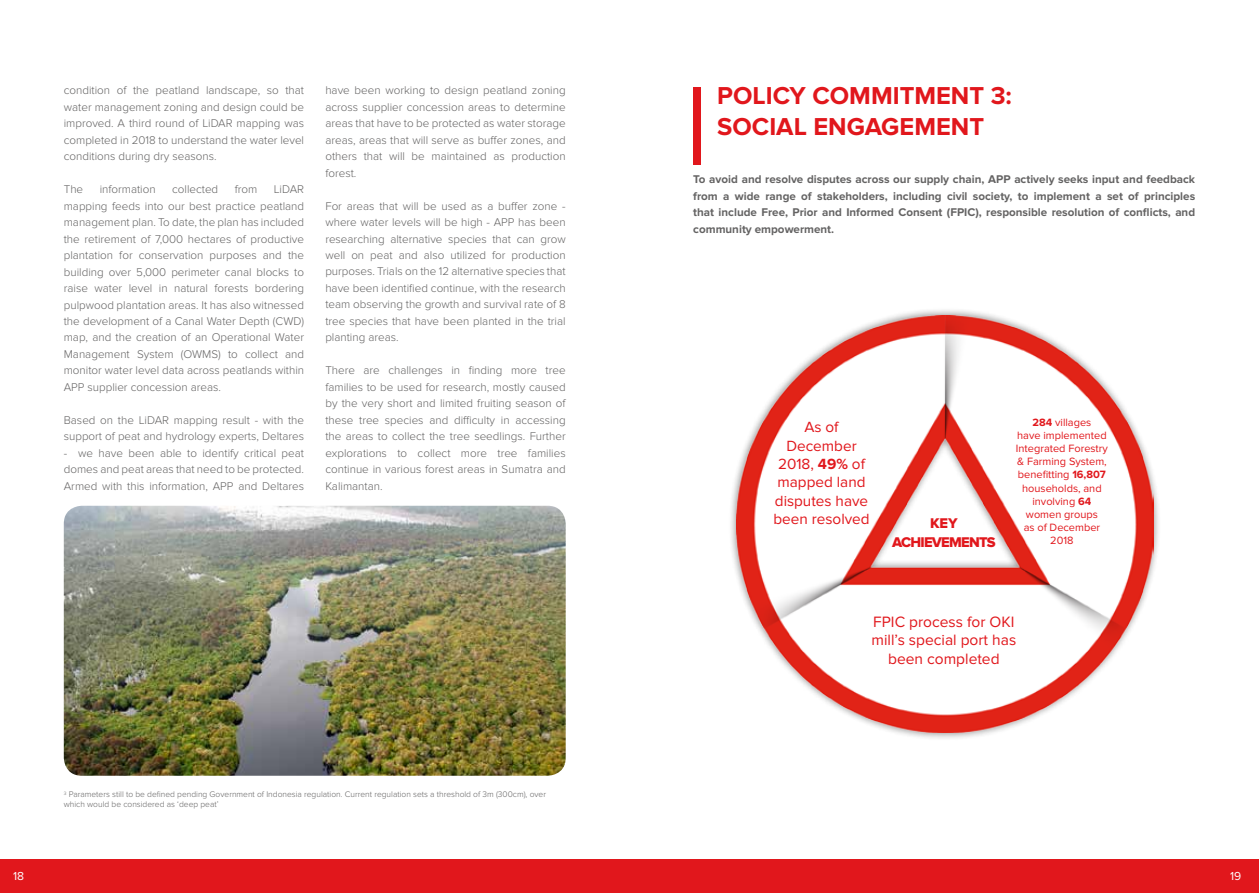
<style>
.page{position:relative;width:1259px;height:893px;background:#fff}
.page>*{position:absolute;margin:0;border:0;box-sizing:border-box;transform-origin:0 0}
.t1{font:700 25.35px/30.5px "Proxima Nova";color:#e1171c}
.t2{font:15.6px/18.6px "Proxima Nova";color:#e1171c;text-align:center}
.t3{font:15.3px/18.3px "Proxima Nova";color:#e1171c;text-align:center}
.t4{font:14.55px/19.5px "Proxima Nova Extrabld";letter-spacing:-.05em;color:#e1171c;text-align:center}
.t5{font:12px "Proxima Nova";color:#fff}
.t6{font:300 11.7px/16.5px "Proxima Nova";color:#646363;text-align:justify}
.t7{font:700 11.7px/16.5px "Proxima Nova";color:#646363;text-align:justify}
.t8{font:10.95px/13.2px "Proxima Nova";color:#e1171c;text-align:center}
.t9{font:300 8.4px/10.2px "Proxima Nova";color:#646363}
.s1{font-weight:700}
</style>
<div class="page">
<img style="left:64px;top:506px;width:502px;height:270px">
<div style="left:0;top:860px;width:1259px;height:33px;background:#e1171c"></div>
<div style="left:693px;top:87px;width:8px;height:78px;background:#e1171c"></div>
<div style="left:728px;top:307px;width:433px;height:434px;background:#000;opacity:.5"></div>
<img style="left:736px;top:316px;width:417px;height:417px">
<p class="t6" style="left:64px;top:82px;width:242px">condition of the peatland landscape, so that water management zoning and design could be improved. A third round of LiDAR mapping was completed in 2018 to understand the water level conditions during dry seasons.</p>
<p class="t6" style="left:64px;top:181px;width:21px">The</p>
<p class="t6" style="left:100px;top:181px;width:57px">information</p>
<p class="t6" style="left:172px;top:181px;width:48px">collected</p>
<p class="t6" style="left:235px;top:181px;width:24px">from</p>
<p class="t6" style="left:64px;top:181px;width:242px;text-indent:210px">LiDAR mapping feeds into our best practice peatland management plan. To date, the plan has included the retirement of 7,000 hectares of productive plantation for conservation purposes and the building over 5,000 perimeter canal blocks to raise water level in natural forests bordering pulpwood plantation areas. It has also witnessed the development of a Canal Water Depth (CWD) map, and the creation of an Operational Water Management System (OWMS) to collect and monitor water level data across peatlands within APP supplier concession areas.</p>
<p class="t6" style="left:64px;top:412px;width:242px">Based on the LiDAR mapping result - with the support of peat and hydrology experts, Deltares</p>
<p class="t6" style="left:64px;top:445px;width:242px">- we have been able to identify critical peat domes and peat areas that need to be protected.<br>Armed with this information, APP and Deltares</p>
<p class="t6" style="left:325px;top:82px;width:242px">have been working to design peatland zoning across supplier concession areas to determine areas that have to be protected as water storage areas, areas that will serve as buffer zones, and others that will be maintained as production forest.</p>
<p class="t6" style="left:325px;top:197px;width:242px">For areas that will be used as a buffer zone - where water levels will be high - APP has been researching alternative species that can grow well on peat and also utilized for production purposes. Trials on the 12 alternative species that have been identified continue, with the research team observing the growth and survival rate of 8 tree species that have been planted in the trial planting areas.</p>
<p class="t6" style="left:325px;top:362px;width:242px">There are challenges in finding more tree families to be used for research, mostly caused by the very short and limited fruiting season of these tree species and difficulty in accessing the areas to collect the tree seedlings. Further explorations to collect more tree families continue in various forest areas in Sumatra and Kalimantan.</p>
<p class="t9" style="left:64px;top:789px;width:484px"><sup>3</sup> Parameters still to be defined pending Government of Indonesia regulation. Current regulation sets a threshold of 3m (300cm), over which would be considered as ‘deep peat’</p>
<h1 class="t1" style="left:717px;top:81px;width:296px">POLICY COMMITMENT 3:<br>SOCIAL ENGAGEMENT</h1>
<p class="t7" style="left:693px;top:172px;width:503px">To avoid and resolve disputes across our supply chain, APP actively seeks input and feedback from a wide range of stakeholders, including civil society, to implement a set of principles that include Free, Prior and Informed Consent (FPIC), responsible resolution of conflicts, and community empowerment.</p>
<h3 class="t3" style="left:773px;top:418px;width:98px">As of<br>December<br>2018, <span class="s1">49%</span> of mapped land disputes have been resolved</h3>
<p class="t4" style="left:892px;top:514px;width:105px">KEY<br>ACHIEVEMENTS</p>
<p class="t8" style="left:1016px;top:415px;width:93px"><span class="s1">284</span> villages<br>have implemented<br>Integrated Forestry &amp; Farming System, benefitting <span class="s1">16,807 </span>households, and involving <span class="s1">64 </span>women groups<br>as of December<br>2018</p>
<h2 class="t2" style="left:871px;top:612px;width:146px">FPIC process for OKI mill’s special port has been completed</h2>
<p class="t5" style="left:13px;top:869px;width:13px">18</p>
<p class="t5" style="left:1230px;top:869px;width:13px">19</p>
</div>
